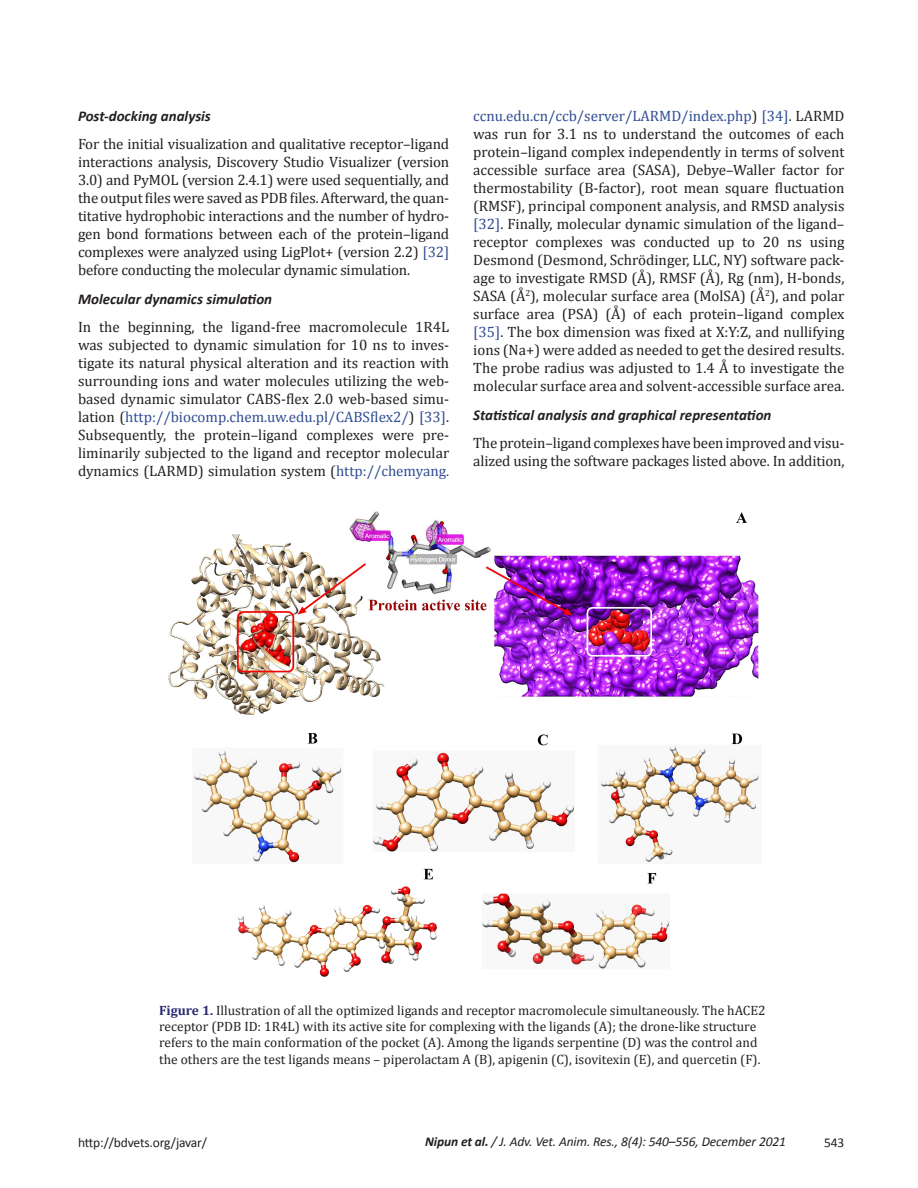
<style>
.page{position:relative;width:918px;height:1188px;background:#fff}
.page>*{position:absolute;margin:0;border:0;box-sizing:border-box;transform-origin:0 0}
.Para_1st{font:15px/18px "Cambria";letter-spacing:-.01em;color:#231f20;text-align:justify}
.Head_B{font:italic 700 15px "Calibri";color:#231f20}
.Head_C{font:italic 700 15px "Calibri";color:#231f20}
.t1{font:13.5px/16.2px "Cambria";color:#231f20}
.t2{font:italic 13.5px "Calibri";letter-spacing:-.01em;color:#231f20}
.t3{font:13.5px "Calibri";letter-spacing:-.01em;color:#231f20}
.s1{color:#304d94}
.s2{font-weight:700;color:#292a73}
.s3{font-weight:700}
</style>
<div class="page">
<img style="left:168px;top:511px;width:591px;height:466px">
<div style="left:156px;top:510px;width:70px;height:20px;background:#fff"></div>
<p class="Head_B" style="left:78px;top:106px;width:134px">Post-docking analysis</p>
<p class="Para_1st" style="left:78px;top:135px;width:373px">For the initial visualization and qualitative receptor–ligand interactions analysis, Discovery Studio Visualizer (version 3.0) and PyMOL (version 2.4.1) were used sequentially, and the output files were saved as PDB files. Afterward, the quan&shy;titative hydrophobic interactions and the number of hydro&shy;gen bond formations between each of the protein–ligand complexes were analyzed using LigPlot+ (version 2.2) <span class="s1">[32] </span>before conducting the molecular dynamic simulation.</p>
<p class="Head_C" style="left:78px;top:289px;width:196px">Molecular dynamics simulation</p>
<p class="Para_1st" style="left:78px;top:318px;width:373px">In the beginning, the ligand-free macromolecule 1R4L was subjected to dynamic simulation for 10 ns to inves&shy;tigate its natural physical alteration and its reaction with surrounding ions and water molecules utilizing the web&shy;based dynamic simulator CABS-flex 2.0 web-based simu&shy;lation (<span class="s1">http://biocomp.chem.uw.edu.pl/CABSflex2/</span>) <span class="s1">[33]</span>.<br>Subsequently, the protein–ligand complexes were pre&shy;liminarily subjected to the ligand and receptor molecular dynamics (LARMD) simulation system (<span class="s1">http://chemyang.</span></p>
<p class="Para_1st" style="left:473px;top:107px;width:373px"><span class="s1">ccnu.edu.cn/ccb/server/LARMD/index.php</span>) <span class="s1">[34]</span>. LARMD was run for 3.1 ns to understand the outcomes of each protein–ligand complex independently in terms of solvent accessible surface area (SASA), Debye–Waller factor for thermostability (B-factor), root mean square fluctuation (RMSF), principal component analysis, and RMSD analysis <span class="s1">[32]</span>. Finally, molecular dynamic simulation of the ligand– receptor complexes was conducted up to 20 ns using Desmond (Desmond, Schrödinger, LLC, NY) software pack&shy;age to investigate RMSD (Å), RMSF (Å), Rg (nm), H-bonds, SASA (Å<sup>2</sup>), molecular surface area (MolSA) (Å<sup>2</sup>), and polar surface area (PSA) (Å) of each protein–ligand complex <span class="s1">[35]</span>. The box dimension was fixed at X:Y:Z, and nullifying ions (Na+) were added as needed to get the desired results.<br>The probe radius was adjusted to 1.4 Å to investigate the molecular surface area and solvent-accessible surface area.</p>
<p class="Head_B" style="left:473px;top:405px;width:300px">Statistical analysis and graphical representation</p>
<p class="Para_1st" style="left:473px;top:434px;width:373px">The protein–ligand complexes have been improved and visu&shy;alized using the software packages listed above. In addition,</p>
<p class="t1" style="left:159px;top:1002px;width:608px"><span class="s2">Figure 1.</span> Illustration of all the optimized ligands and receptor macromolecule simultaneously. The hACE2 receptor (PDB ID: 1R4L) with its active site for complexing with the ligands (A); the drone-like structure refers to the main conformation of the pocket (A). Among the ligands serpentine (D) was the control and the others are the test ligands means – piperolactam A (B), apigenin (C), isovitexin (E), and quercetin (F).</p>
<p class="t3" style="left:78px;top:1134px;width:131px">http://bdvets.org/javar/</p>
<p class="t2" style="left:425px;top:1133px;width:362px"><span class="s3">Nipun et al.</span> / J. Adv. Vet. Anim. Res., 8(4): 540–556, December 2021</p>
<p class="t3" style="left:824px;top:1134px;width:22px">543</p>
</div>
